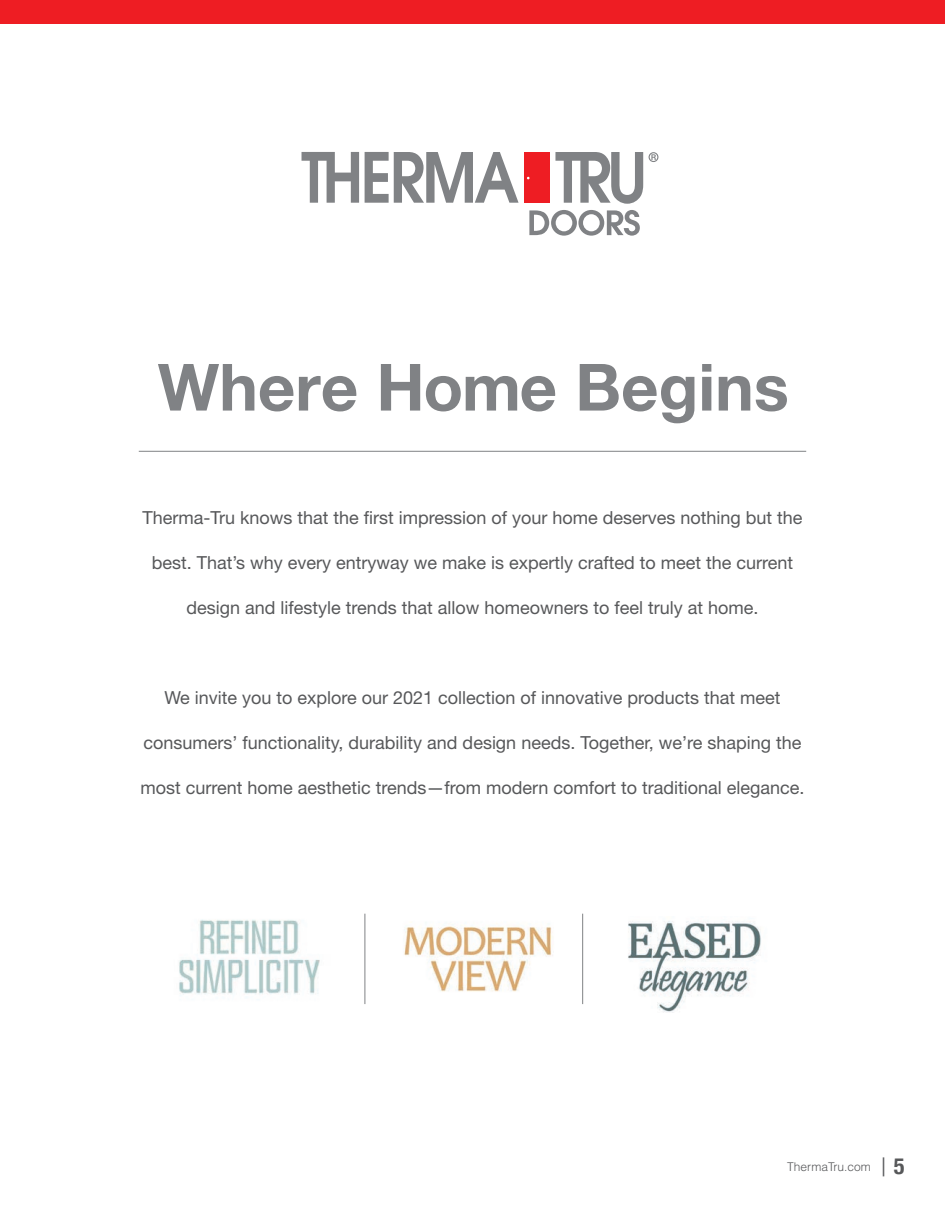
<style>
.page{position:relative;width:945px;height:1215px;background:#fff}
.page>*{position:absolute;margin:0;border:0;box-sizing:border-box;transform-origin:0 0}
.t1{font:700 65.25px "Helvetica Neue LT Std";color:#808285}
.t2{font:18px "Helvetica Neue";color:#57585a}
.t3{font:300 12px "Helvetica";color:#57585a}
.s1{font-family:"Helvetica Neue";font-size:25.5px}
.s2{font-family:"Helvetica Neue";font-weight:700;font-stretch:condensed;font-size:22.5px}
</style>
<div class="page">
<svg style="left:302px;top:152px;width:57px;height:51px"></svg>
<svg style="left:365px;top:152px;width:154px;height:51px"></svg>
<svg style="left:555px;top:152px;width:88px;height:52px"></svg>
<svg style="left:649px;top:152px;width:9px;height:10px"></svg>
<svg style="left:529px;top:210px;width:111px;height:26px"></svg>
<div style="left:524px;top:153px;width:26px;height:50px;background:#ee1d23"></div>
<hr style="left:656px;top:204px;width:2px;height:33px;background:#ee1d23">
<hr style="left:139px;top:451px;width:667px;height:1px;background:#808285">
<hr style="left:365px;top:914px;width:1px;height:90px;background:#808285">
<hr style="left:582px;top:914px;width:1px;height:90px;background:#808285">
<img style="left:628px;top:921px;width:133px;height:92px">
<img style="left:404px;top:925px;width:149px;height:67px">
<img style="left:179px;top:919px;width:141px;height:75px">
<div style="left:0;top:0;width:945px;height:23px;background:#ee1d23"></div>
<h1 class="t1" style="left:158px;top:347px;width:633px">Where Home Begins</h1>
<p class="t2" style="left:142px;top:507px;width:662px">Therma-Tru knows that the first impression of your home deserves nothing but the</p>
<p class="t2" style="left:152px;top:552px;width:643px">best. That’s why every entryway we make is expertly crafted to meet the current</p>
<p class="t2" style="left:187px;top:597px;width:573px">design and lifestyle trends that allow homeowners to feel truly at home.</p>
<p class="t2" style="left:164px;top:687px;width:618px">We invite you to explore our 2021 collection of innovative products that meet</p>
<p class="t2" style="left:144px;top:732px;width:659px">consumers’ functionality, durability and design needs. Together, we’re shaping the</p>
<p class="t2" style="left:140px;top:777px;width:666px">most current home aesthetic trends—from modern comfort to traditional elegance.</p>
<p class="t3" style="left:787px;top:1160px;width:119px">ThermaTru.com <span class="s1">|</span> <span class="s2">5</span></p>
</div>
